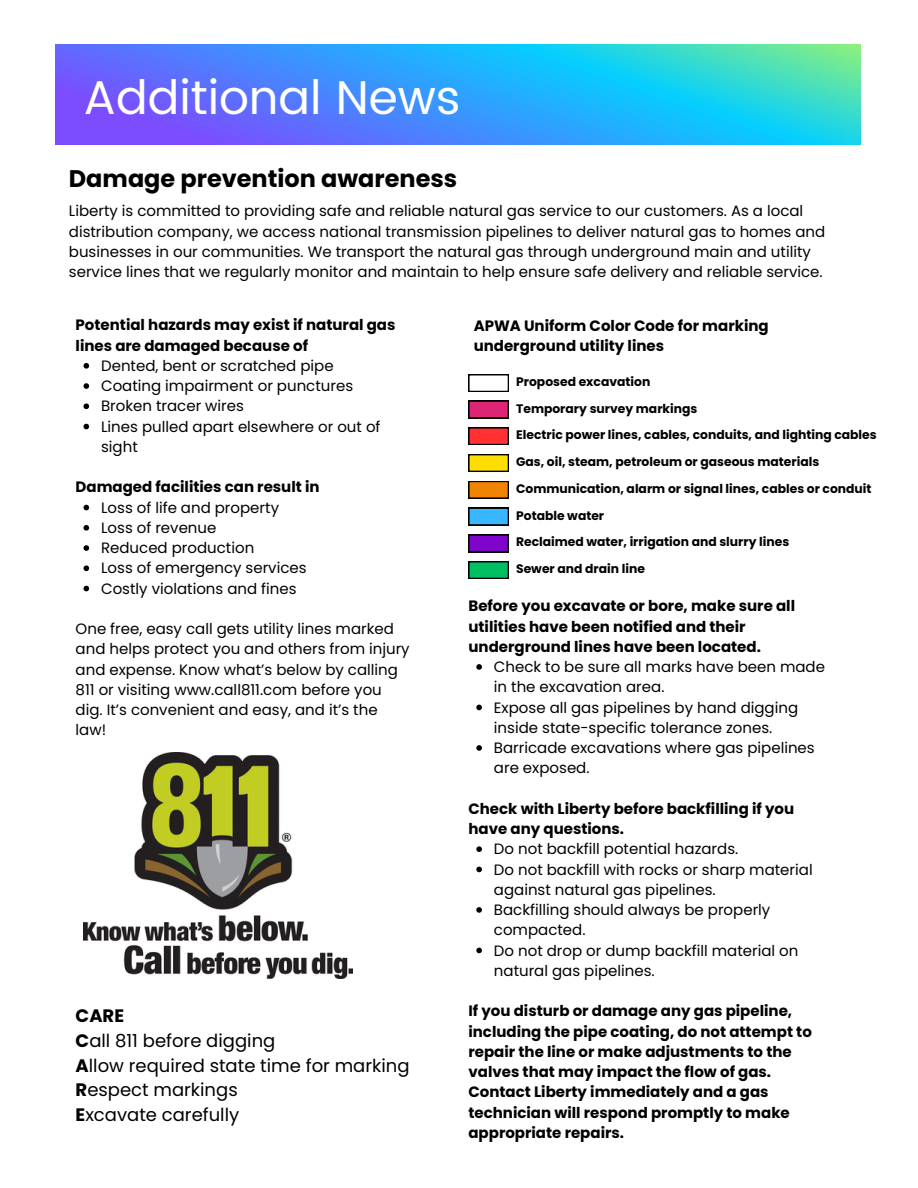
<style>
.page{position:relative;width:918px;height:1188px;background:#fff}
.page>*{position:absolute;margin:0;border:0;box-sizing:border-box;transform-origin:0 0}
.t1{font:47.25px "Poppins";color:#fff}
.t2{font:700 24px "Poppins";color:#000}
.t3{font:18px/24.8px "Poppins";color:#000}
.t4{font:15px/20.2px "Poppins";color:#000}
.t5{font:700 15px/20.2px "Poppins";color:#000}
.t6{font:700 12.3px/26.7px "Poppins";color:#000}
.s1{font-weight:700}
</style>
<div class="page">
<img style="left:55px;top:44px;width:806px;height:100px">
<svg style="left:84px;top:363px;width:5px;height:6px"></svg>
<svg style="left:84px;top:383px;width:5px;height:6px"></svg>
<svg style="left:84px;top:403px;width:5px;height:6px"></svg>
<svg style="left:84px;top:424px;width:5px;height:5px"></svg>
<svg style="left:84px;top:505px;width:5px;height:5px"></svg>
<svg style="left:84px;top:525px;width:5px;height:6px"></svg>
<svg style="left:84px;top:545px;width:5px;height:6px"></svg>
<svg style="left:84px;top:565px;width:5px;height:6px"></svg>
<svg style="left:84px;top:586px;width:5px;height:5px"></svg>
<img style="left:84px;top:752px;width:268px;height:226px">
<svg style="left:476px;top:664px;width:6px;height:6px"></svg>
<svg style="left:476px;top:705px;width:6px;height:5px"></svg>
<svg style="left:476px;top:745px;width:6px;height:6px"></svg>
<svg style="left:476px;top:846px;width:6px;height:6px"></svg>
<svg style="left:476px;top:867px;width:6px;height:5px"></svg>
<svg style="left:476px;top:907px;width:6px;height:6px"></svg>
<svg style="left:476px;top:948px;width:6px;height:5px"></svg>
<svg style="left:468px;top:374px;width:41px;height:18px"></svg>
<svg style="left:468px;top:401px;width:41px;height:17px"></svg>
<svg style="left:468px;top:427px;width:41px;height:18px"></svg>
<svg style="left:468px;top:454px;width:41px;height:18px"></svg>
<svg style="left:468px;top:481px;width:41px;height:18px"></svg>
<svg style="left:468px;top:508px;width:41px;height:17px"></svg>
<svg style="left:468px;top:535px;width:41px;height:17px"></svg>
<svg style="left:468px;top:561px;width:41px;height:18px"></svg>
<h3 class="t1" style="left:84px;top:70px;width:379px">Additional News</h3>
<h5 class="t2" style="left:69px;top:162px;width:390px">Damage prevention awareness</h5>
<p class="t4" style="left:69px;top:201px;width:758px">Liberty is committed to providing safe and reliable natural gas service to our customers. As a local distribution company, we access national transmission pipelines to deliver natural gas to homes and businesses in our communities. We transport the natural gas through underground main and utility service lines that we regularly monitor and maintain to help ensure safe delivery and reliable service.</p>
<h1 class="t5" style="left:76px;top:315px;width:321px">Potential hazards may exist if natural gas lines are damaged because of</h1>
<h2 class="t4" style="left:101px;top:355px;width:234px">Dented, bent or scratched pipe</h2>
<h5 class="t4" style="left:101px;top:376px;width:254px">Coating impairment or punctures</h5>
<h4 class="t4" style="left:101px;top:396px;width:144px">Broken tracer wires</h4>
<p class="t4" style="left:101px;top:416px;width:281px">Lines pulled apart elsewhere or out of sight</p>
<p class="t5" style="left:76px;top:477px;width:246px">Damaged facilities can result in</p>
<p class="t4" style="left:101px;top:497px;width:179px">Loss of life and property</p>
<p class="t4" style="left:101px;top:517px;width:117px">Loss of revenue</p>
<h4 class="t4" style="left:101px;top:538px;width:155px">Reduced production</h4>
<p class="t4" style="left:101px;top:558px;width:207px">Loss of emergency services</p>
<p class="t4" style="left:101px;top:578px;width:197px">Costly violations and fines</p>
<p class="t4" style="left:76px;top:619px;width:336px">One free, easy call gets utility lines marked and helps protect you and others from injury and expense. Know what’s below by calling 811 or visiting www.call811.com before you dig. It’s convenient and easy, and it’s the law!</p>
<p class="t3" style="left:76px;top:1004px;width:335px"><span class="s1">CARE<br>C</span>all 811 before digging<br><span class="s1">A</span>llow required state time for marking<br><span class="s1">R</span>espect markings<br><span class="s1">E</span>xcavate carefully</p>
<p class="t5" style="left:474px;top:315px;width:297px">APWA Uniform Color Code for marking underground utility lines</p>
<p class="t6" style="left:516px;top:369px;width:136px">Proposed excavation</p>
<h4 class="t6" style="left:516px;top:395px;width:183px">Temporary survey markings</h4>
<p class="t6" style="left:516px;top:422px;width:362px">Electric power lines, cables, conduits, and lighting cables</p>
<p class="t6" style="left:516px;top:448px;width:305px">Gas, oil, steam, petroleum or gaseous materials</p>
<p class="t6" style="left:516px;top:475px;width:357px">Communication, alarm or signal lines, cables or conduit</p>
<p class="t6" style="left:516px;top:502px;width:90px">Potable water</p>
<h4 class="t6" style="left:516px;top:529px;width:275px">Reclaimed water, irrigation and slurry lines<br>Sewer and drain line</h4>
<p class="t5" style="left:468px;top:596px;width:328px">Before you excavate or bore, make sure all utilities have been notified and their underground lines have been located.</p>
<h4 class="t4" style="left:494px;top:657px;width:333px">Check to be sure all marks have been made in the excavation area.</h4>
<p class="t4" style="left:494px;top:697px;width:306px">Expose all gas pipelines by hand digging inside state-specific tolerance zones.</p>
<p class="t4" style="left:494px;top:738px;width:322px">Barricade excavations where gas pipelines are exposed.</p>
<p class="t5" style="left:468px;top:798px;width:327px">Check with Liberty before backfilling if you have any questions.</p>
<p class="t4" style="left:494px;top:839px;width:246px">Do not backfill potential hazards.</p>
<p class="t4" style="left:494px;top:859px;width:320px">Do not backfill with rocks or sharp material against natural gas pipelines.</p>
<p class="t4" style="left:494px;top:900px;width:278px">Backfilling should always be properly compacted.</p>
<p class="t4" style="left:494px;top:940px;width:306px">Do not drop or dump backfill material on natural gas pipelines.</p>
<h4 class="t5" style="left:468px;top:1001px;width:345px">If you disturb or damage any gas pipeline, including the pipe coating, do not attempt to repair the line or make adjustments to the valves that may impact the flow of gas.<br>Contact Liberty immediately and a gas technician will respond promptly to make appropriate repairs.</h4>
</div>
